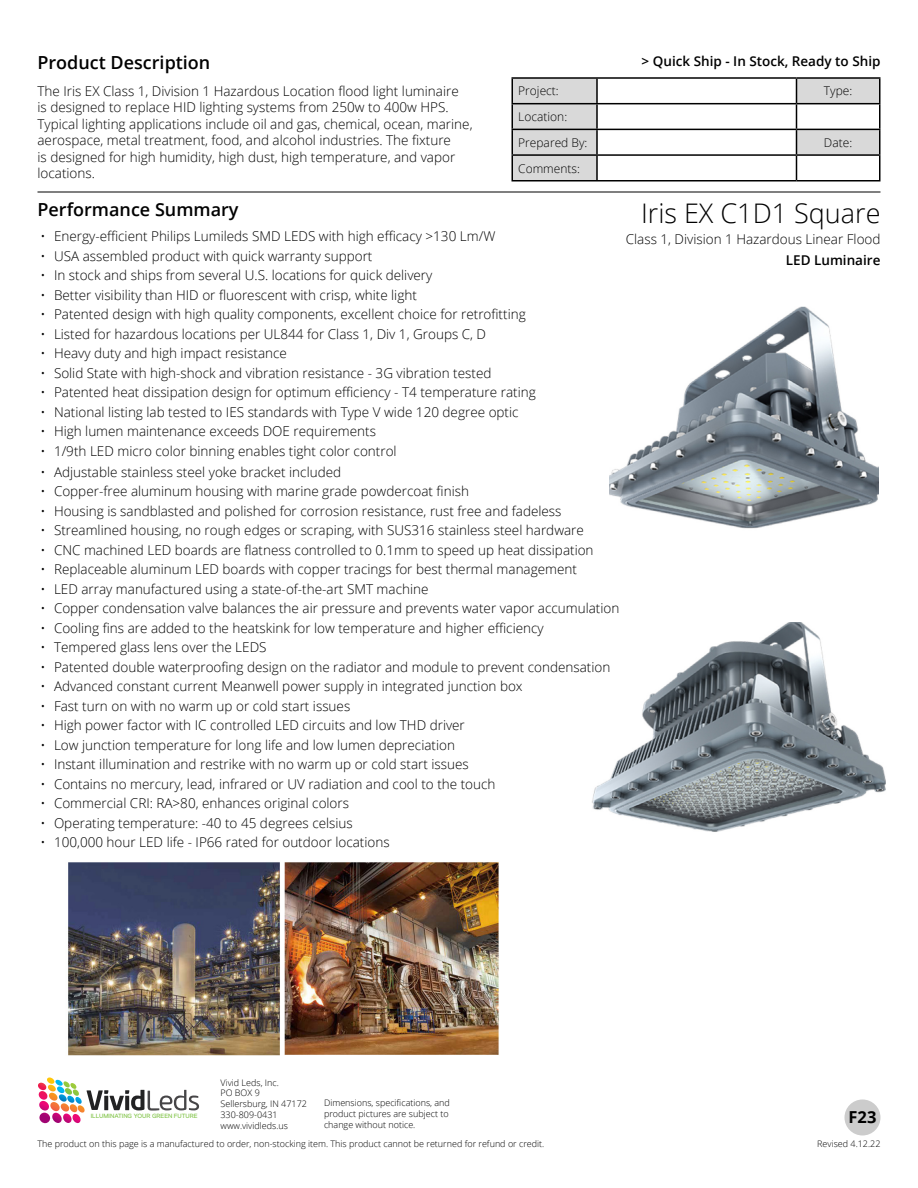
<style>
.page{position:relative;width:918px;height:1188px;background:#fff}
.page>*{position:absolute;margin:0;border:0;box-sizing:border-box;transform-origin:0 0}
.t1{font:300 27px "Open Sans";color:#000}
.t2{font:600 18px "Open Sans";color:#000}
.t3{font:700 16.5px "Open Sans";color:#000}
.t4{font:300 13.5px/16.5px "Open Sans";color:#000}
.t5{font:600 13.5px "Open Sans";color:#000}
.t6{font:300 12px/25.7px "Open Sans";color:#000}
.t7{font:300 9px/10.8px "Open Sans";color:#000}
.t8{font:5.85px "Victory Neue";color:#7dc242}
</style>
<div class="page">
<img style="left:592px;top:622px;width:294px;height:210px">
<hr style="left:38px;top:192px;width:842px;height:1px;background:#000">
<div style="left:844px;top:1100px;width:36px;height:36px;background:#ccc;border-radius:50%"></div>
<svg style="left:38px;top:1077px;width:161px;height:46px"></svg>
<hr style="left:512px;top:77px;width:85px;height:2px;background:#000">
<hr style="left:597px;top:77px;width:199px;height:2px;background:#000">
<hr style="left:796px;top:77px;width:84px;height:2px;background:#000">
<svg style="left:512px;top:78px;width:368px;height:102px"></svg>
<hr style="left:512px;top:180px;width:85px;height:2px;background:#000">
<hr style="left:597px;top:180px;width:199px;height:2px;background:#000">
<hr style="left:796px;top:180px;width:84px;height:2px;background:#000">
<img style="left:609px;top:306px;width:270px;height:223px">
<img style="left:68px;top:862px;width:431px;height:194px">
<h2 class="t2" style="left:38px;top:50px;width:174px">Product Description</h2>
<p class="t4" style="left:38px;top:82px;width:437px">The Iris EX Class 1, Division 1 Hazardous Location flood light luminaire<br>is designed to replace HID lighting systems from 250w to 400w HPS.<br>Typical lighting applications include oil and gas, chemical, ocean, marine, aerospace, metal treatment, food, and alcohol industries. The fixture<br>is designed for high humidity, high dust, high temperature, and vapor locations.</p>
<p class="t5" style="left:642px;top:52px;width:240px">&gt; Quick Ship - In Stock, Ready to Ship</p>
<p class="t6" style="left:518px;top:78px;width:42px">Project:</p>
<p class="t6" style="left:824px;top:78px;width:30px">Type:</p>
<p class="t6" style="left:518px;top:104px;width:71px">Location:<br>Prepared By:</p>
<p class="t6" style="left:824px;top:129px;width:30px">Date:</p>
<p class="t6" style="left:518px;top:155px;width:63px">Comments:</p>
<h2 class="t2" style="left:38px;top:197px;width:203px">Performance Summary</h2>
<p class="t4" style="left:41px;top:228px;width:456px">• Energy-efficient Philips Lumileds SMD LEDS with high efficacy &gt;130 Lm/W</p>
<p class="t4" style="left:41px;top:247px;width:334px">• USA assembled product with quick warranty support</p>
<p class="t4" style="left:41px;top:267px;width:393px">• In stock and ships from several U.S. locations for quick delivery</p>
<p class="t4" style="left:41px;top:286px;width:378px">• Better visibility than HID or fluorescent with crisp, white light</p>
<p class="t4" style="left:41px;top:306px;width:487px">• Patented design with high quality components, excellent choice for retrofitting</p>
<p class="t4" style="left:41px;top:325px;width:447px">• Listed for hazardous locations per UL844 for Class 1, Div 1, Groups C, D</p>
<p class="t4" style="left:41px;top:345px;width:248px">• Heavy duty and high impact resistance</p>
<p class="t4" style="left:41px;top:364px;width:452px">• Solid State with high-shock and vibration resistance - 3G vibration tested</p>
<p class="t4" style="left:41px;top:384px;width:497px">• Patented heat dissipation design for optimum efficiency - T4 temperature rating</p>
<p class="t4" style="left:41px;top:403px;width:480px">• National listing lab tested to IES standards with Type V wide 120 degree optic</p>
<p class="t4" style="left:41px;top:423px;width:337px">• High lumen maintenance exceeds DOE requirements</p>
<p class="t4" style="left:41px;top:442px;width:358px">• 1/9th LED micro color binning enables tight color control</p>
<p class="t4" style="left:41px;top:463px;width:302px">• Adjustable stainless steel yoke bracket included</p>
<p class="t4" style="left:41px;top:483px;width:430px">• Copper-free aluminum housing with marine grade powdercoat finish</p>
<p class="t4" style="left:41px;top:502px;width:523px">• Housing is sandblasted and polished for corrosion resistance, rust free and fadeless</p>
<p class="t4" style="left:41px;top:522px;width:545px">• Streamlined housing, no rough edges or scraping, with SUS316 stainless steel hardware</p>
<p class="t4" style="left:41px;top:541px;width:555px">• CNC machined LED boards are flatness controlled to 0.1mm to speed up heat dissipation</p>
<p class="t4" style="left:41px;top:561px;width:538px">• Replaceable aluminum LED boards with copper tracings for best thermal management</p>
<p class="t4" style="left:41px;top:580px;width:389px">• LED array manufactured using a state-of-the-art SMT machine</p>
<p class="t4" style="left:41px;top:600px;width:580px">• Copper condensation valve balances the air pressure and prevents water vapor accumulation</p>
<p class="t4" style="left:41px;top:619px;width:505px">• Cooling fins are added to the heatskink for low temperature and higher efficiency</p>
<p class="t4" style="left:41px;top:639px;width:228px">• Tempered glass lens over the LEDS</p>
<p class="t4" style="left:41px;top:658px;width:571px">• Patented double waterproofing design on the radiator and module to prevent condensation</p>
<p class="t4" style="left:41px;top:678px;width:484px">• Advanced constant current Meanwell power supply in integrated junction box</p>
<p class="t4" style="left:41px;top:697px;width:311px">• Fast turn on with no warm up or cold start issues</p>
<p class="t4" style="left:41px;top:717px;width:426px">• High power factor with IC controlled LED circuits and low THD driver</p>
<p class="t4" style="left:41px;top:736px;width:416px">• Low junction temperature for long life and low lumen depreciation</p>
<p class="t4" style="left:41px;top:756px;width:430px">• Instant illumination and restrike with no warm up or cold start issues</p>
<p class="t4" style="left:41px;top:775px;width:457px">• Contains no mercury, lead, infrared or UV radiation and cool to the touch</p>
<p class="t4" style="left:41px;top:795px;width:310px">• Commercial CRI: RA&gt;80, enhances original colors</p>
<p class="t4" style="left:41px;top:814px;width:314px">• Operating temperature: -40 to 45 degrees celsius</p>
<p class="t4" style="left:41px;top:834px;width:351px">• 100,000 hour LED life - IP66 rated for outdoor locations</p>
<h1 class="t1" style="left:641px;top:195px;width:241px">Iris EX C1D1 Square</h1>
<p class="t4" style="left:626px;top:231px;width:256px">Class 1, Division 1 Hazardous Linear Flood</p>
<p class="t5" style="left:786px;top:251px;width:96px">LED Luminaire</p>
<p class="t8" style="left:91px;top:1112px;width:108px">ILLUMINATING YOUR GREEN FUTURE</p>
<p class="t7" style="left:220px;top:1077px;width:88px">Vivid Leds, Inc.<br>PO BOX 9<br>Sellersburg, IN 47172<br>330-809-0431 www.vividleds.us</p>
<p class="t7" style="left:324px;top:1097px;width:127px">Dimensions, specifications, and product pictures are subject to change without notice.</p>
<p class="t3" style="left:849px;top:1106px;width:29px">F23</p>
<p class="t7" style="left:38px;top:1138px;width:508px">The product on this page is a manufactured to order, non-stocking item. This product cannot be returned for refund or credit.</p>
<p class="t7" style="left:817px;top:1138px;width:65px">Revised 4.12.22</p>
</div>
